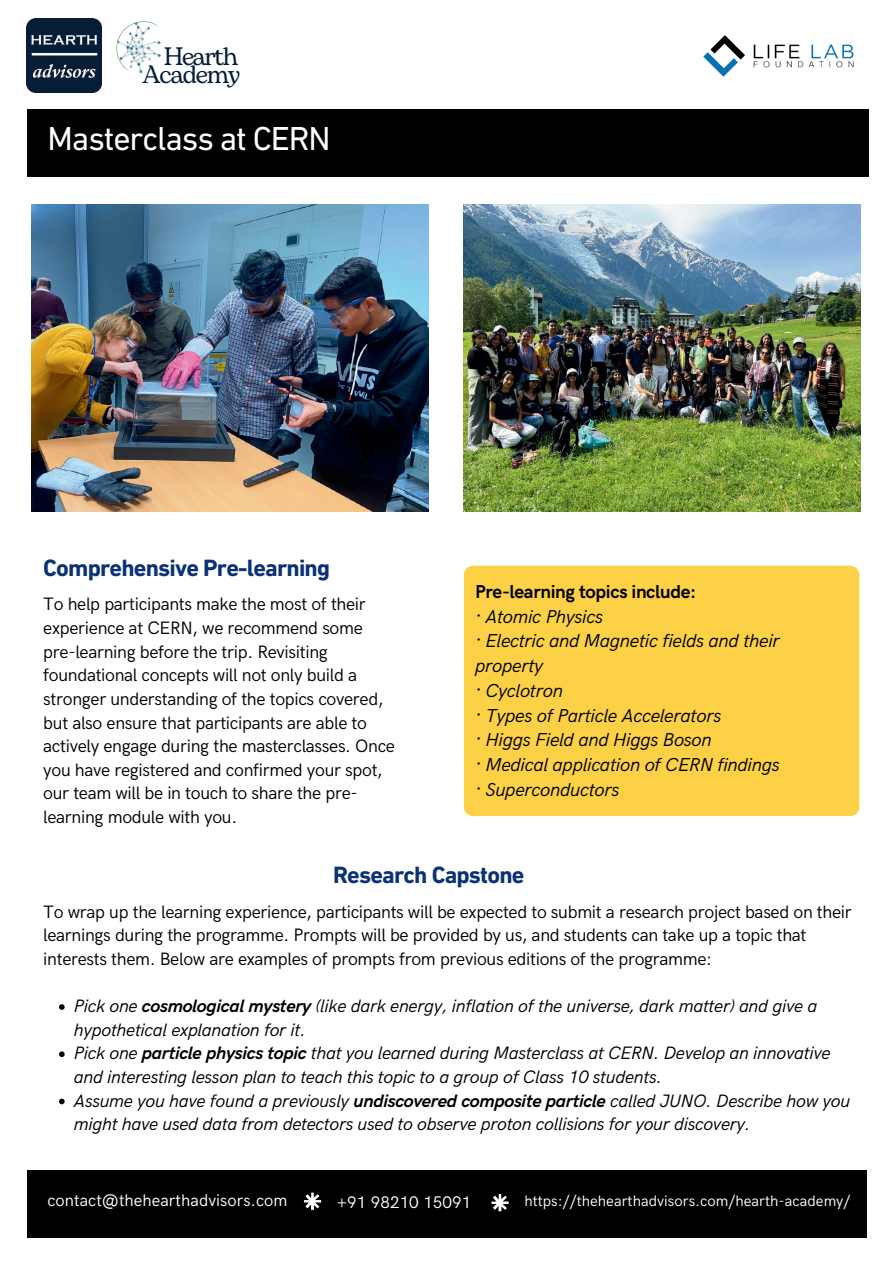
<style>
.page{position:relative;width:893px;height:1263px;background:#fff}
.page>*{position:absolute;margin:0;border:0;box-sizing:border-box;transform-origin:0 0}
.t1{font:33.83px "DIN Next LT Pro";letter-spacing:-.035em;color:#fff}
.t2{font:25.2px "Bogart";letter-spacing:-.05em;color:#061e37}
.t3{font:700 24px "DIN Next LT Pro";letter-spacing:-.035em;color:#0b3277}
.t4{font:italic 18.75px/24.8px "HK Grotesk";letter-spacing:-.02em;color:#000}
.t5{font:700 18.75px "HK Grotesk";letter-spacing:-.02em;color:#000}
.t6{font:18px/23.6px "HK Grotesk";letter-spacing:-.02em;color:#000}
.t7{font:italic 18px/23.6px "HK Grotesk";letter-spacing:-.02em;color:#000}
.t8{font:16.88px "HK Grotesk";letter-spacing:.005em;color:#fff}
.t9{font:15.15px "HK Grotesk";letter-spacing:.005em;color:#fff}
.s1{font-weight:700}
</style>
<div class="page">
<img style="left:31px;top:204px;width:397px;height:307px">
<img style="left:464px;top:204px;width:397px;height:307px">
<div style="left:464px;top:566px;width:395px;height:250px;background:#fcd145;border-radius:9px"></div>
<svg style="left:59px;top:1004px;width:6px;height:6px"></svg>
<svg style="left:59px;top:1051px;width:6px;height:6px"></svg>
<svg style="left:59px;top:1099px;width:6px;height:5px"></svg>
<div style="left:27px;top:1170px;width:839px;height:68px;background:#000"></div>
<svg style="left:304px;top:1192px;width:17px;height:18px"></svg>
<svg style="left:491px;top:1194px;width:17px;height:17px"></svg>
<div style="left:27px;top:109px;width:841px;height:68px;background:#000"></div>
<img style="left:27px;top:18px;width:74px;height:75px">
<img style="left:139px;top:41px;width:23px;height:33px">
<svg style="left:116px;top:21px;width:43px;height:50px"></svg>
<img style="left:703px;top:35px;width:151px;height:42px">
<h2 class="t2" style="left:164px;top:38px;width:76px">Hearth</h2>
<h2 class="t2" style="left:142px;top:57px;width:100px">Academy</h2>
<h1 class="t1" style="left:48px;top:119px;width:285px">Masterclass at CERN</h1>
<h3 class="t3" style="left:43px;top:554px;width:288px">Comprehensive Pre-learning</h3>
<p class="t6" style="left:43px;top:591px;width:353px">To help participants make the most of their experience at CERN, we recommend some pre-learning before the trip. Revisiting foundational concepts will not only build a stronger understanding of the topics covered, but also ensure that participants are able to actively engage during the masterclasses. Once you have registered and confirmed your spot, our team will be in touch to share the pre&shy;learning module with you.</p>
<p class="t5" style="left:475px;top:577px;width:223px">Pre-learning topics include:</p>
<p class="t4" style="left:475px;top:602px;width:306px">· Atomic Physics<br>· Electric and Magnetic fields and their property<br>· Cyclotron<br>· Types of Particle Accelerators<br>· Higgs Field and Higgs Boson<br>· Medical application of CERN findings · Superconductors</p>
<h3 class="t3" style="left:333px;top:861px;width:193px">Research Capstone</h3>
<p class="t6" style="left:43px;top:898px;width:810px">To wrap up the learning experience, participants will be expected to submit a research project based on their learnings during the programme. Prompts will be provided by us, and students can take up a topic that interests them. Below are examples of prompts from previous editions of the programme:</p>
<p class="t7" style="left:74px;top:993px;width:778px">Pick one <span class="s1">cosmological mystery</span> (like dark energy, inflation of the universe, dark matter) and give a hypothetical explanation for it.<br>Pick one <span class="s1">particle physics topic</span> that you learned during Masterclass at CERN. Develop an innovative and interesting lesson plan to teach this topic to a group of Class 10 students.<br>Assume you have found a previously <span class="s1">undiscovered composite particle</span> called JUNO. Describe how you might have used data from detectors used to observe proton collisions for your discovery.</p>
<p class="t8" style="left:48px;top:1188px;width:241px">contact@thehearthadvisors.com</p>
<p class="t8" style="left:337px;top:1190px;width:136px">+91 98210 15091</p>
<p class="t9" style="left:524px;top:1190px;width:327px">https://thehearthadvisors.com/hearth-academy/</p>
</div>
